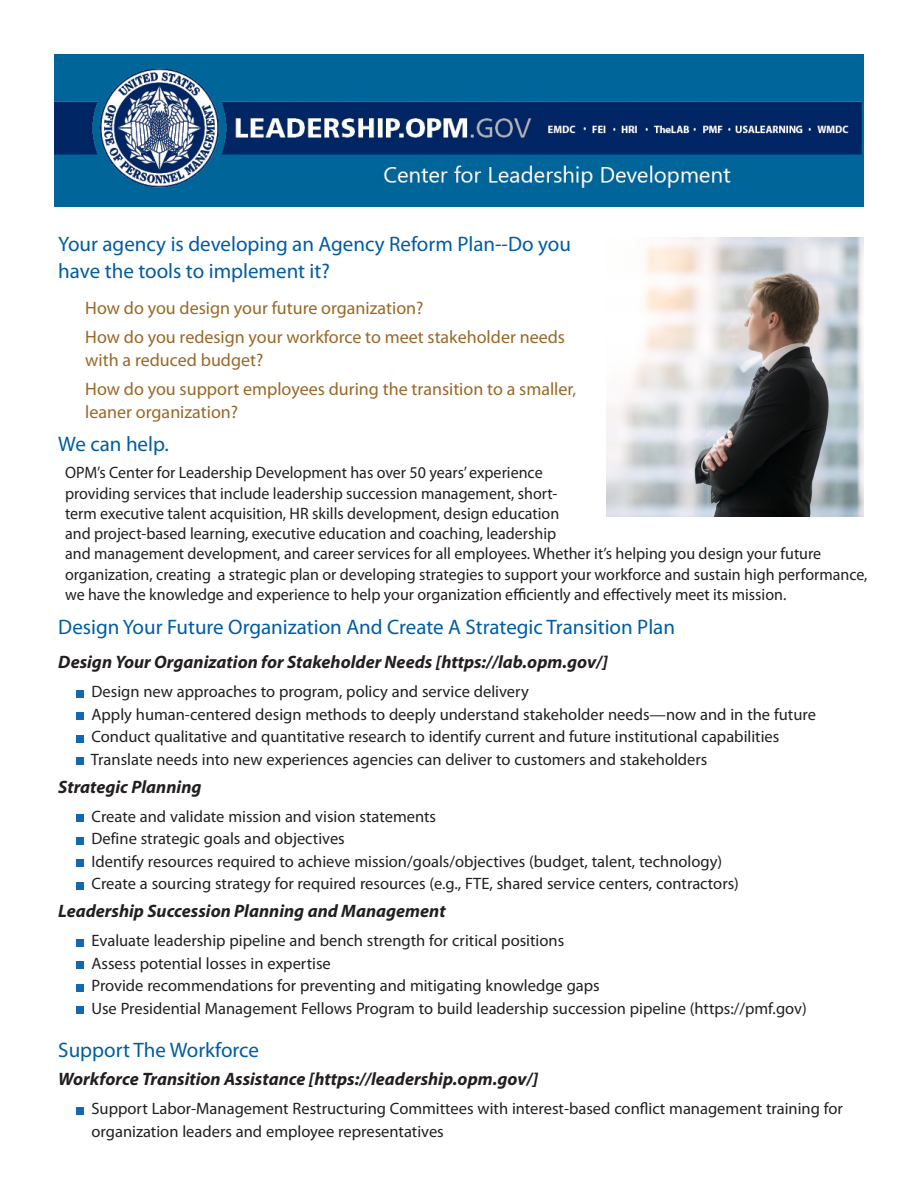
<style>
.page{position:relative;width:918px;height:1188px;background:#fff}
.page>*{position:absolute;margin:0;border:0;box-sizing:border-box;transform-origin:0 0}
.t1{font:21px/27px "Myriad Pro";color:#015ca3}
.t2{font:18px/29.2px "Myriad Pro";color:#996827}
.t3{font:italic 700 18px "Myriad Pro";color:#231f20}
.t4{font:16.5px/22.5px "Myriad Pro";color:#231f20}
</style>
<div class="page">
<img style="left:606px;top:238px;width:258px;height:279px">
<div style="left:76px;top:690px;width:8px;height:7px;background:#116ab1"></div>
<div style="left:76px;top:712px;width:8px;height:8px;background:#116ab1"></div>
<div style="left:76px;top:735px;width:8px;height:7px;background:#116ab1"></div>
<div style="left:76px;top:757px;width:8px;height:8px;background:#116ab1"></div>
<div style="left:76px;top:814px;width:8px;height:8px;background:#116ab1"></div>
<div style="left:76px;top:837px;width:8px;height:7px;background:#116ab1"></div>
<div style="left:76px;top:859px;width:8px;height:8px;background:#116ab1"></div>
<div style="left:76px;top:882px;width:8px;height:7px;background:#116ab1"></div>
<div style="left:76px;top:939px;width:8px;height:7px;background:#116ab1"></div>
<div style="left:76px;top:961px;width:8px;height:8px;background:#116ab1"></div>
<div style="left:76px;top:984px;width:8px;height:7px;background:#116ab1"></div>
<div style="left:76px;top:1006px;width:8px;height:8px;background:#116ab1"></div>
<div style="left:76px;top:1107px;width:8px;height:7px;background:#116ab1"></div>
<img style="left:54px;top:54px;width:810px;height:153px">
<p class="t1" style="left:58px;top:230px;width:514px">Your agency is developing an Agency Reform Plan--Do you have the tools to implement it?</p>
<p class="t2" style="left:85px;top:293px;width:481px">How do you design your future organization?<br>How do you redesign your workforce to meet stakeholder needs</p>
<p class="t2" style="left:85px;top:345px;width:492px">with a reduced budget?<br>How do you support employees during the transition to a smaller,</p>
<p class="t2" style="left:85px;top:397px;width:154px">leaner organization?</p>
<p class="t1" style="left:58px;top:431px;width:112px">We can help.</p>
<p class="t4" style="left:65px;top:463px;width:804px;line-height:20.2px">OPM’s Center for Leadership Development has over 50 years’ experience<br>providing services that include leadership succession management, short-<br>term executive talent acquisition, HR skills development, design education<br>and project-based learning, executive education and coaching, leadership<br>and management development, and career services for all employees. Whether it’s helping you design your future organization, creating a strategic plan or developing strategies to support your workforce and sustain high performance, we have the knowledge and experience to help your organization efficiently and effectively meet its mission.</p>
<p class="t1" style="left:58px;top:613px;width:618px">Design Your Future Organization And Create A Strategic Transition Plan</p>
<p class="t3" style="left:58px;top:650px;width:551px">Design Your Organization for Stakeholder Needs [https://lab.opm.gov/]</p>
<p class="t4" style="left:91px;top:680px;width:727px">Design new approaches to program, policy and service delivery<br>Apply human-centered design methods to deeply understand stakeholder needs—now and in the future Conduct qualitative and quantitative research to identify current and future institutional capabilities Translate needs into new experiences agencies can deliver to customers and stakeholders</p>
<p class="t3" style="left:58px;top:775px;width:145px">Strategic Planning</p>
<p class="t4" style="left:92px;top:805px;width:649px">Create and validate mission and vision statements<br>Define strategic goals and objectives<br>Identify resources required to achieve mission/goals/objectives (budget, talent, technology)<br>Create a sourcing strategy for required resources (e.g., FTE, shared service centers, contractors)</p>
<p class="t3" style="left:58px;top:899px;width:389px">Leadership Succession Planning and Management</p>
<p class="t4" style="left:92px;top:929px;width:717px">Evaluate leadership pipeline and bench strength for critical positions<br>Assess potential losses in expertise<br>Provide recommendations for preventing and mitigating knowledge gaps<br>Use Presidential Management Fellows Program to build leadership succession pipeline (https://pmf.gov)</p>
<p class="t1" style="left:58px;top:1037px;width:202px">Support The Workforce</p>
<p class="t3" style="left:58px;top:1067px;width:481px">Workforce Transition Assistance [https://leadership.opm.gov/]</p>
<p class="t4" style="left:92px;top:1097px;width:753px">Support Labor-Management Restructuring Committees with interest-based conflict management training for organization leaders and employee representatives</p>
</div>
